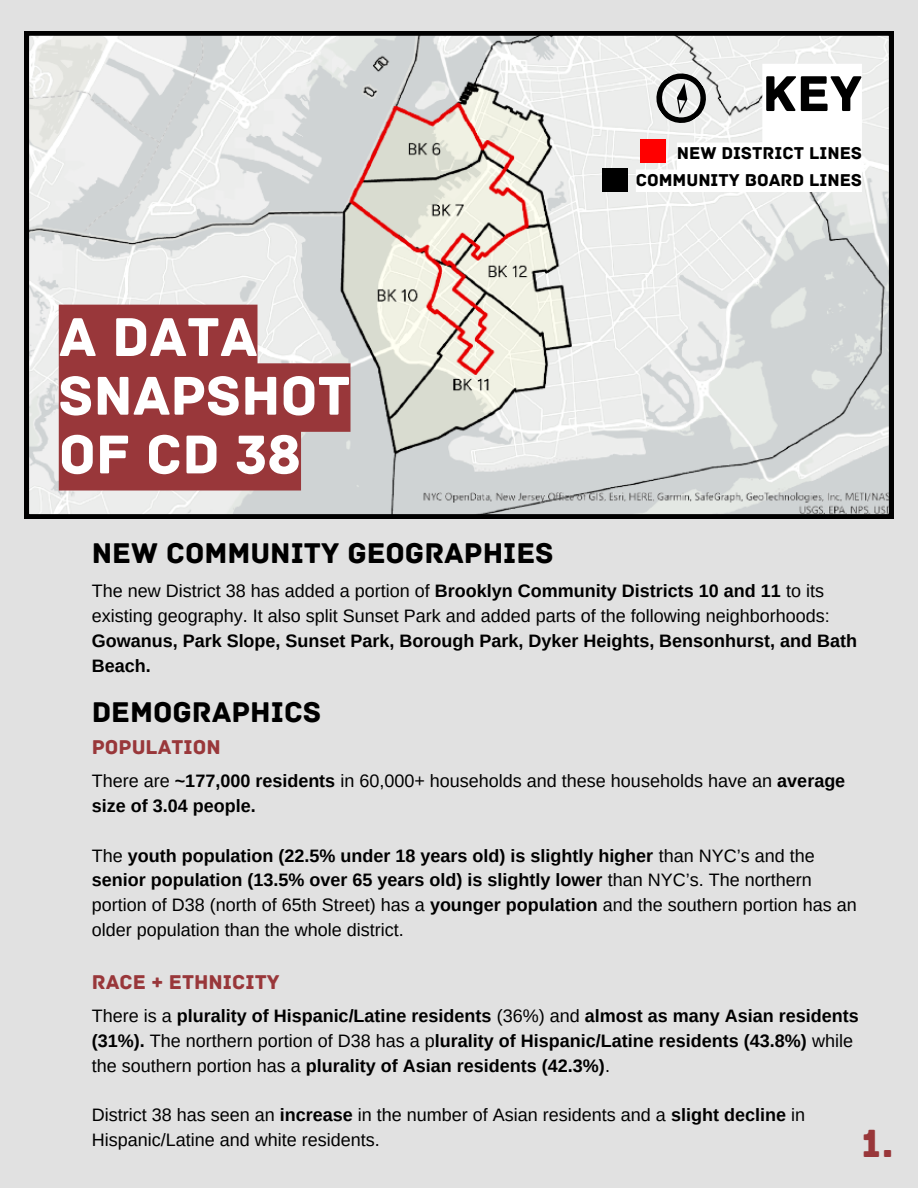
<style>
.page{position:relative;width:918px;height:1188px;background:#e1e1e1}
.page>*{position:absolute;margin:0;border:0;box-sizing:border-box;transform-origin:0 0}
.t1{font:57.45px/58.7px "Archive";color:#fff}
.t2{font:52.8px "Archive";color:#000}
.t3{font:41.4px "Archive";color:#99373a}
.t4{font:30px "Archive";color:#000}
.t5{font:21px "Archive";color:#99373a}
.t6{font:18px/24.8px "Arimo";color:#000}
.t7{font:700 18px/24.8px "Arimo";color:#000}
.t8{font:18px "Archive";color:#000}
.s1{font-weight:700}
.s2{font-weight:400}
</style>
<div class="page">
<svg style="left:25px;top:31px;width:868px;height:487px"></svg>
<div style="left:602px;top:168px;width:26px;height:23px;background:#000"></div>
<svg style="left:636px;top:64px;width:226px;height:128px"></svg>
<svg style="left:59px;top:305px;width:292px;height:186px;fill:#99373a"></svg>
<p class="t1" style="left:59px;top:308px;width:293px">A DATA<br>SNAPSHOT<br>OF CD 38</p>
<p class="t4" style="left:92px;top:535px;width:463px">NEW COMMUNITY GEOGRAPHIES</p>
<p class="t2" style="left:762px;top:62px;width:101px">KEY</p>
<p class="t8" style="left:677px;top:143px;width:187px">NEW DISTRICT LINES</p>
<p class="t8" style="left:636px;top:170px;width:228px">COMMUNITY BOARD LINES</p>
<p class="t6" style="left:92px;top:579px;width:767px">The new District 38 has added a portion of <span class="s1">Brooklyn Community Districts 10 and 11</span> to its existing geography. It also split Sunset Park and added parts of the following neighborhoods:<br><span class="s1">Gowanus, Park Slope, Sunset Park, Borough Park, Dyker Heights, Bensonhurst, and Bath Beach.</span></p>
<p class="t4" style="left:92px;top:694px;width:231px">DEMOGRAPHICS</p>
<p class="t5" style="left:92px;top:735px;width:130px">POPULATION</p>
<p class="t6" style="left:92px;top:769px;width:755px">There are <span class="s1">~177,000 residents</span> in 60,000+ households and these households have an <span class="s1">average size of 3.04 people.</span></p>
<p class="t6" style="left:92px;top:843px;width:767px">The <span class="s1">youth population (22.5% under 18 years old) is slightly higher</span> than NYC’s and the <span class="s1">senior population (13.5% over 65 years old) is slightly lower</span> than NYC’s. The northern portion of D38 (north of 65th Street) has a <span class="s1">younger population</span> and the southern portion has an older population than the whole district.</p>
<p class="t5" style="left:92px;top:970px;width:189px">RACE + ETHNICITY</p>
<p class="t7" style="left:92px;top:1004px;width:769px"><span class="s2">There is a</span> plurality of Hispanic/Latine residents <span class="s2">(36%) and</span> almost as many Asian residents (31%). <span class="s2">The northern portion of D38 has a p</span>lurality of Hispanic/Latine residents (43.8%) <span class="s2">while the southern portion has a</span> plurality of Asian residents (42.3%)<span class="s2">.</span></p>
<p class="t6" style="left:92px;top:1103px;width:715px">District 38 has seen an <span class="s1">increase</span> in the number of Asian residents and a <span class="s1">slight decline</span> in<br>Hispanic/Latine and white residents.</p>
<p class="t3" style="left:861px;top:1119px;width:34px">1.</p>
</div>
